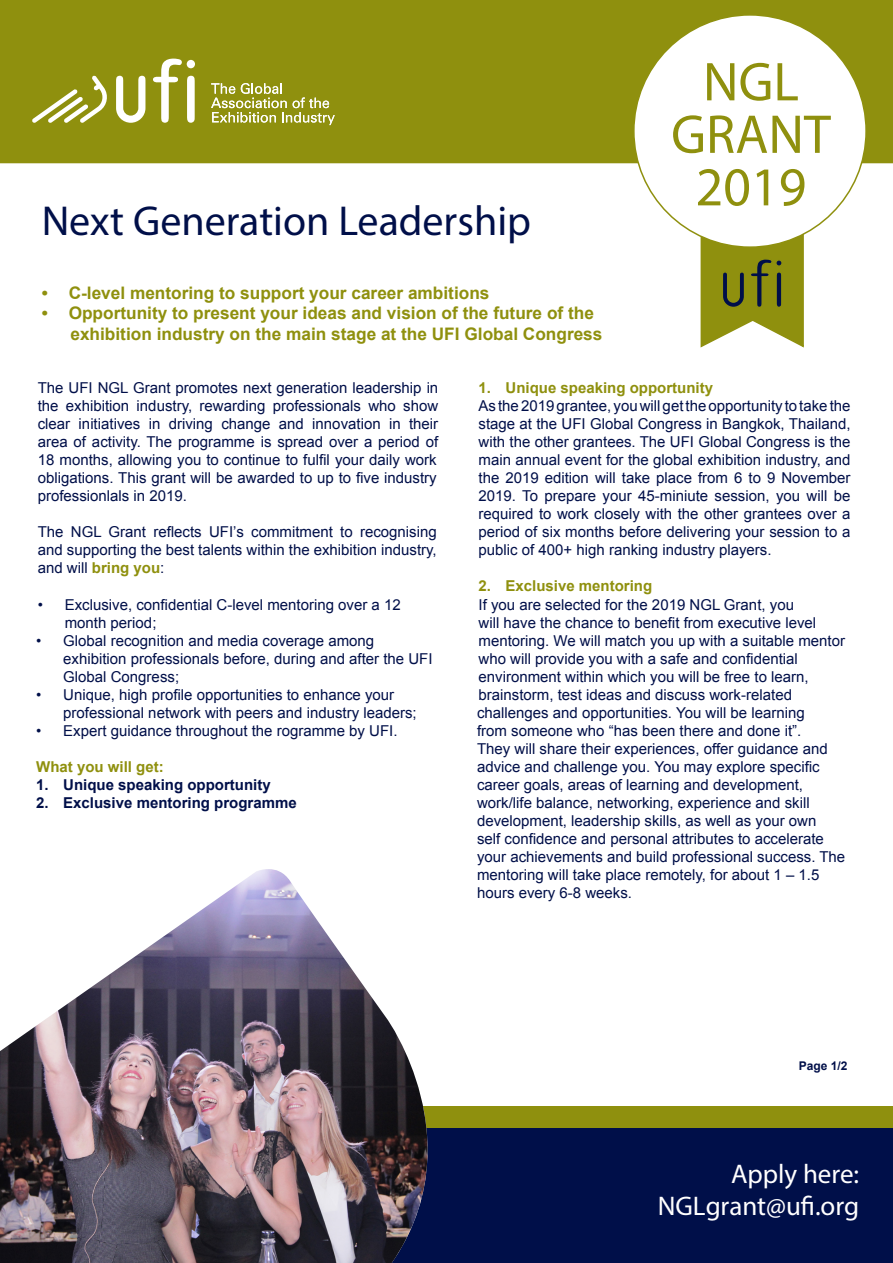
<style>
.page{position:relative;width:893px;height:1263px;background:#fff}
.page>*{position:absolute;margin:0;border:0;box-sizing:border-box;transform-origin:0 0}
.t1{font:55.05px "Myriad Pro";color:#8f900e}
.t2{font:42px "Myriad Pro";color:#000f49}
.t3{font:27px "Myriad Pro";color:#fff}
.t4{font:700 17.25px "Arial";color:#8f900e}
.t5{font:15px/18px "Arial";color:#000f49}
.t6{font:700 15px "Arial";color:#8f900e}
.t7{font:700 15px "Arial";color:#000f49}
.t8{font:700 12px "Arial";color:#000f49}
.s1{font-weight:700;color:#8f900e}
</style>
<div class="page">
<svg style="left:700px;top:233px;width:105px;height:115px;background:#969834"></svg>
<div style="left:0;top:1121px;width:893px;height:142px;background:#000f49"></div>
<div style="left:0;top:1107px;width:893px;height:21px;background:#8f900e"></div>
<div style="left:1px;top:1px;width:891px;height:162px;background:#8f900e"></div>
<div style="left:0;top:0;width:893px;height:163px;border:2px solid #8f900e"></div>
<img style="left:0;top:872px;width:491px;height:391px">
<img style="left:256px;top:869px;width:173px;height:394px">
<div style="left:634px;top:15px;width:232px;height:232px;background:#fff;border-radius:50%"></div>
<svg style="left:32px;top:75px;width:75px;height:48px"></svg>
<svg style="left:153px;top:59px;width:42px;height:64px"></svg>
<svg style="left:116px;top:76px;width:29px;height:47px"></svg>
<svg style="left:211px;top:83px;width:124px;height:42px"></svg>
<p class="t2" style="left:42px;top:195px;width:491px">Next Generation Leadership</p>
<p class="t1" style="left:703px;top:48px;width:97px">NGL</p>
<p class="t1" style="left:671px;top:100px;width:161px">GRANT</p>
<p class="t1" style="left:695px;top:153px;width:112px">2019</p>
<p class="t4" style="left:42px;top:281px;width:449px">• C-level mentoring to support your career ambitions</p>
<p class="t4" style="left:42px;top:302px;width:554px">• Opportunity to present your ideas and vision of the future of the</p>
<p class="t4" style="left:70px;top:322px;width:533px">exhibition industry on the main stage at the UFI Global Congress</p>
<p class="t5" style="left:38px;top:379px;width:402px;text-align:justify">The UFI NGL Grant promotes next generation leadership in the exhibition industry, rewarding professionals who show clear initiatives in driving change and innovation in their area of activity. The programme is spread over a period of 18 months, allowing you to continue to fulfil your daily work obligations. This grant will be awarded to up to five industry professionlals in 2019.</p>
<p class="t5" style="left:38px;top:523px;width:400px;text-align:justify">The NGL Grant reflects UFI’s commitment to recognising and supporting the best talents within the exhibition industry, and will <span class="s1">bring you</span>:</p>
<p class="t5" style="left:65px;top:595px;width:337px;text-indent:-27px">• Exclusive, confidential C-level mentoring over a 12 month period;</p>
<p class="t5" style="left:63px;top:631px;width:371px;text-indent:-27px">• Global recognition and media coverage among exhibition professionals before, during and after the UFI<br>Global Congress;</p>
<p class="t5" style="left:63px;top:685px;width:355px;text-indent:-27px">• Unique, high profile opportunities to enhance your professional network with peers and industry leaders;</p>
<p class="t5" style="left:36px;top:721px;width:363px">• Expert guidance throughout the rogramme by UFI.</p>
<p class="t6" style="left:36px;top:756px;width:129px">What you will get:</p>
<p class="t7" style="left:36px;top:774px;width:236px">1. Unique speaking opportunity</p>
<p class="t7" style="left:36px;top:792px;width:262px">2. Exclusive mentoring programme</p>
<p class="t6" style="left:478px;top:378px;width:236px">1. Unique speaking opportunity</p>
<p class="t5" style="left:478px;top:397px;width:373px;text-align:justify">As the 2019 grantee, you will get the opportunity to take the stage at the UFI Global Congress in Bangkok, Thailand, with the other grantees. The UFI Global Congress is the main annual event for the global exhibition industry, and the 2019 edition will take place from 6 to 9 November 2019. To prepare your 45-miniute session, you will be required to work closely with the other grantees over a period of six months before delivering your session to a public of 400+ high ranking industry players.</p>
<p class="t6" style="left:478px;top:576px;width:175px">2. Exclusive mentoring</p>
<p class="t5" style="left:477px;top:595px;width:370px">If you are selected for the 2019 NGL Grant, you<br>will have the chance to benefit from executive level mentoring. We will match you up with a suitable mentor who will provide you with a safe and confidential environment within which you will be free to learn, brainstorm, test ideas and discuss work-related challenges and opportunities. You will be learning<br>from someone who “has been there and done it”.<br>They will share their experiences, offer guidance and advice and challenge you. You may explore specific career goals, areas of learning and development, work/life balance, networking, experience and skill development, leadership skills, as well as your own<br>self confidence and personal attributes to accelerate your achievements and build professional success. The mentoring will take place remotely, for about 1 – 1.5 hours every 6-8 weeks.</p>
<p class="t8" style="left:799px;top:1058px;width:50px">Page 1/2</p>
<p class="t3" style="left:731px;top:1157px;width:130px">Apply here:</p>
<p class="t3" style="left:658px;top:1189px;width:203px">NGLgrant@ufi.org</p>
</div>
